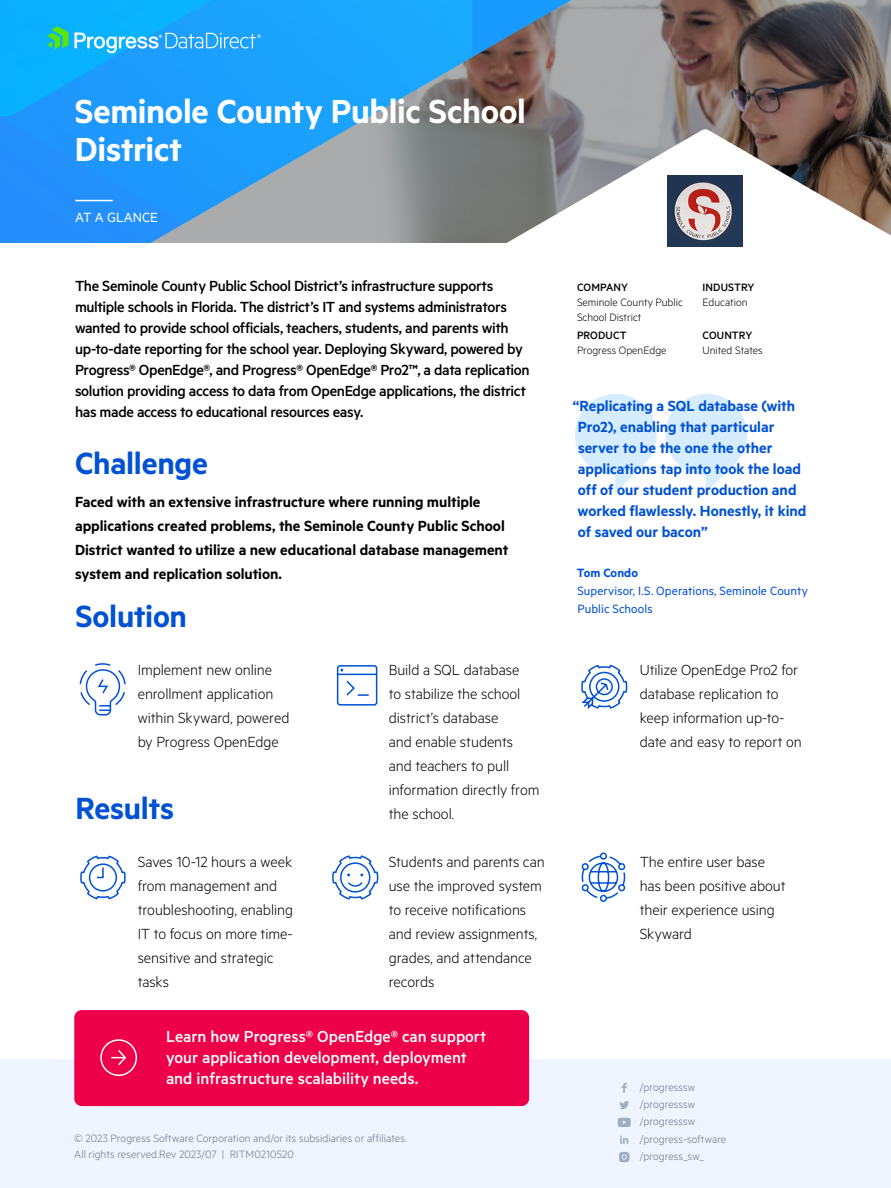
<style>
.page{position:relative;width:891px;height:1188px;background:#fff}
.page>*{position:absolute;margin:0;border:0;box-sizing:border-box;transform-origin:0 0}
.Headline{font:600 37.5px/37.5px "Metric";letter-spacing:-.005em;color:#fff}
.Section_Text{font:600 34.5px "Metric";letter-spacing:-.005em;color:#0051d3}
.t1{font:500 18px/21px "Metric";color:#fff}
.Body_1{font:300 16.5px/24px "Metric";letter-spacing:-.005em;color:#000}
.Intro_Text{font:500 16.5px/21px "Metric";letter-spacing:-.025em;color:#000}
.Call_Out_Text{font:600 16.5px/24px "Metric";color:#000}
.Quotes{font:600 16.5px/21px "Metric";color:#0051d3}
.t2{font:15px "Metric";color:#fff}
.Quotes_name{font:13.5px/18px "Metric";letter-spacing:.005em;color:#0051d3}
.Quotes_name-2{font:600 13.5px "Metric";letter-spacing:.005em;color:#0051d3}
.t3{font:300 12px/17.2px "Metric";letter-spacing:.01em;color:#6c7589}
.Side_Bar_Text{font:300 12px/15px "Metric";color:#000}
.Side_Bar_Title{font:500 12px "Metric";letter-spacing:.01em;color:#000}
</style>
<div class="page">
<svg style="left:595px;top:0;width:296px;height:129px;background:#786b68"></svg>
<svg style="left:472px;top:0;width:123px;height:223px;background:#737d88"></svg>
<svg style="left:0;top:0;width:472px;height:243px;background:#4a9bd9"></svg>
<hr style="left:75px;top:200px;width:38px;height:1px;background:#fff">
<div style="left:0;top:1059px;width:891px;height:129px;background:#eef5ff"></div>
<div style="left:74px;top:1010px;width:455px;height:96px;background:#ed0049;border-radius:8px"></div>
<div style="left:100px;top:1039px;width:37px;height:37px;border:2px solid #fff;border-radius:50%"></div>
<svg style="left:111px;top:1050px;width:15px;height:16px"></svg>
<svg style="left:505px;top:129px;width:386px;height:115px"></svg>
<svg style="left:0;top:0;width:292px;height:117px;background:#1ba8fa"></svg>
<svg style="left:622px;top:1083px;width:5px;height:10px"></svg>
<svg style="left:619px;top:1101px;width:10px;height:8px"></svg>
<svg style="left:620px;top:1136px;width:8px;height:8px"></svg>
<svg style="left:618px;top:1118px;width:13px;height:9px"></svg>
<svg style="left:619px;top:1152px;width:10px;height:10px"></svg>
<svg style="left:615px;top:465px;width:28px;height:28px"></svg>
<div style="left:575px;top:394px;width:82px;height:81px;background:#d6ecff;border-radius:50%"></div>
<svg style="left:706px;top:465px;width:27px;height:27px"></svg>
<div style="left:665px;top:394px;width:82px;height:81px;background:#d6ecff;border-radius:50%"></div>
<svg style="left:336px;top:665px;width:42px;height:41px"></svg>
<svg style="left:581px;top:664px;width:46px;height:45px"></svg>
<img style="left:668px;top:176px;width:74px;height:71px">
<svg style="left:79px;top:663px;width:47px;height:53px"></svg>
<svg style="left:80px;top:855px;width:46px;height:45px"></svg>
<svg style="left:332px;top:855px;width:47px;height:45px"></svg>
<svg style="left:581px;top:852px;width:45px;height:50px"></svg>
<h1 class="Headline" style="left:75px;top:91px;width:453px">Seminole County Public School<br>District</h1>
<p class="t2" style="left:75px;top:208px;width:84px">AT A GLANCE</p>
<p class="Intro_Text" style="left:75px;top:275px;width:456px">The Seminole County Public School District’s infrastructure supports multiple schools in Florida. The district’s IT and systems administrators wanted to provide school officials, teachers, students, and parents with up-to-date reporting for the school year. Deploying Skyward, powered by Progress® OpenEdge®, and Progress® OpenEdge® Pro2™, a data replication solution providing access to data from OpenEdge applications, the district has made access to educational resources easy.</p>
<h2 class="Section_Text" style="left:75px;top:443px;width:135px">Challenge</h2>
<p class="Call_Out_Text" style="left:75px;top:489px;width:435px">Faced with an extensive infrastructure where running multiple applications created problems, the Seminole County Public School District wanted to utilize a new educational database management system and replication solution.</p>
<h2 class="Section_Text" style="left:75px;top:596px;width:113px">Solution</h2>
<p class="Body_1" style="left:138px;top:657px;width:153px">Implement new online enrollment application within Skyward, powered by Progress OpenEdge</p>
<h2 class="Section_Text" style="left:75px;top:788px;width:100px">Results</h2>
<p class="Body_1" style="left:138px;top:849px;width:157px">Saves 10-12 hours a week from management and troubleshooting, enabling<br>IT to focus on more time&shy;sensitive and strategic tasks</p>
<p class="Body_1" style="left:389px;top:657px;width:152px">Build a SQL database<br>to stabilize the school district’s database<br>and enable students and teachers to pull information directly from the school.</p>
<p class="Body_1" style="left:389px;top:849px;width:157px">Students and parents can use the improved system to receive notifications and review assignments, grades, and attendance records</p>
<p class="t1" style="left:166px;top:1026px;width:322px">Learn how Progress® OpenEdge® can support your application development, deployment and infrastructure scalability needs.</p>
<p class="t3" style="left:74px;top:1130px;width:334px;line-height:15.8px">© 2023 Progress Software Corporation and/or its subsidiaries or affiliates.<br>All rights reserved.Rev 2023/07 | RITM0210520</p>
<p class="Side_Bar_Title" style="left:577px;top:280px;width:53px">COMPANY</p>
<p class="Side_Bar_Text" style="left:577px;top:294px;width:107px">Seminole County Public<br>School District</p>
<p class="Side_Bar_Title" style="left:577px;top:328px;width:51px">PRODUCT</p>
<p class="Side_Bar_Text" style="left:577px;top:342px;width:91px">Progress OpenEdge</p>
<p class="Side_Bar_Title" style="left:703px;top:280px;width:54px">INDUSTRY</p>
<p class="Side_Bar_Text" style="left:703px;top:294px;width:47px">Education</p>
<p class="Side_Bar_Title" style="left:703px;top:328px;width:51px">COUNTRY</p>
<p class="Side_Bar_Text" style="left:703px;top:342px;width:62px">United States</p>
<p class="Quotes" style="left:573px;top:395px;width:235px">“Replicating a SQL database (with<br>Pro2), enabling that particular server to be the one the other applications tap into took the load off of our student production and worked flawlessly. Honestly, it kind of saved our bacon”</p>
<p class="Quotes_name-2" style="left:577px;top:565px;width:62px">Tom Condo</p>
<p class="Quotes_name" style="left:577px;top:581px;width:232px">Supervisor, I.S. Operations, Seminole County<br>Public Schools</p>
<p class="Body_1" style="left:640px;top:657px;width:164px">Utilize OpenEdge Pro2 for database replication to keep information up-to&shy;date and easy to report on</p>
<p class="Body_1" style="left:640px;top:849px;width:147px">The entire user base has been positive about their experience using<br>Skyward</p>
<p class="t3" style="left:640px;top:1078px;width:88px">/progresssw /progresssw /progresssw /progress-software /progress_sw_</p>
</div>
